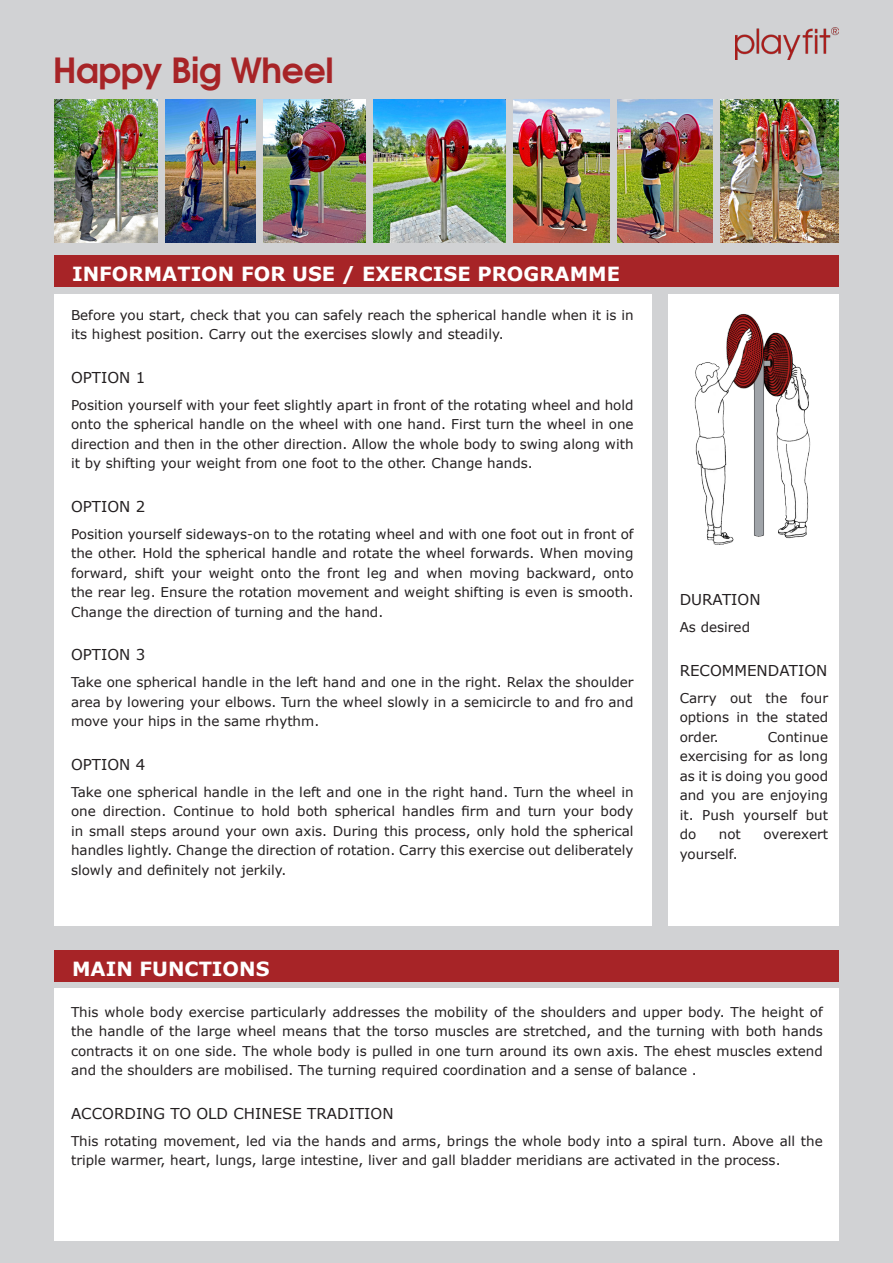
<style>
.page{position:relative;width:893px;height:1263px;background:#d1d2d4}
.page>*{position:absolute;margin:0;border:0;box-sizing:border-box;transform-origin:0 0}
.t1{font:700 34.5px "Te X Gyre Adventor";letter-spacing:-.01em;color:#a72427}
.t2{font:700 19.5px "Verdana";color:#fff}
.t3{font:15px "Verdana";color:#231f20}
.t4{font:13.5px/19.5px "Verdana";color:#231f20;text-align:justify}
</style>
<div class="page">
<img style="left:736px;top:27px;width:103px;height:32px">
<div style="left:669px;top:294px;width:170px;height:632px;background:#fff"></div>
<div style="left:54px;top:294px;width:598px;height:632px;background:#fff"></div>
<div style="left:54px;top:989px;width:785px;height:252px;background:#fff"></div>
<div style="left:54px;top:255px;width:785px;height:32px;background:#a72427"></div>
<div style="left:54px;top:950px;width:785px;height:31px;background:#a72427"></div>
<img style="left:374px;top:99px;width:131px;height:143px">
<img style="left:721px;top:99px;width:118px;height:143px">
<img style="left:54px;top:99px;width:103px;height:143px">
<img style="left:694px;top:314px;width:117px;height:231px">
<img style="left:617px;top:99px;width:96px;height:143px">
<img style="left:514px;top:99px;width:95px;height:143px">
<img style="left:165px;top:99px;width:90px;height:143px">
<img style="left:263px;top:99px;width:103px;height:143px">
<p class="t1" style="left:53px;top:40px;width:282px">Happy Big Wheel</p>
<h2 class="t2" style="left:72px;top:260px;width:549px">INFORMATION FOR USE / EXERCISE PROGRAMME</h2>
<p class="t4" style="left:71px;top:305px;width:564px">Before you start, check that you can safely reach the spherical handle when it is in its highest position. Carry out the exercises slowly and steadily.</p>
<p class="t3" style="left:71px;top:367px;width:76px">OPTION 1</p>
<p class="t4" style="left:71px;top:395px;width:564px">Position yourself with your feet slightly apart in front of the rotating wheel and hold onto the spherical handle on the wheel with one hand. First turn the wheel in one direction and then in the other direction. Allow the whole body to swing along with it by shifting your weight from one foot to the other. Change hands.</p>
<p class="t3" style="left:71px;top:496px;width:76px">OPTION 2</p>
<p class="t4" style="left:71px;top:524px;width:564px">Position yourself sideways-on to the rotating wheel and with one foot out in front of the other. Hold the spherical handle and rotate the wheel forwards. When moving forward, shift your weight onto the front leg and when moving backward, onto the rear leg. Ensure the rotation movement and weight shifting is even is smooth.<br>Change the direction of turning and the hand.</p>
<p class="t3" style="left:71px;top:645px;width:76px">OPTION 3</p>
<p class="t4" style="left:71px;top:673px;width:564px">Take one spherical handle in the left hand and one in the right. Relax the shoulder area by lowering your elbows. Turn the wheel slowly in a semicircle to and fro and move your hips in the same rhythm.</p>
<p class="t3" style="left:71px;top:754px;width:76px">OPTION 4</p>
<p class="t4" style="left:71px;top:782px;width:564px">Take one spherical handle in the left and one in the right hand. Turn the wheel in one direction. Continue to hold both spherical handles firm and turn your body in small steps around your own axis. During this process, only hold the spherical handles lightly. Change the direction of rotation. Carry this exercise out deliberately slowly and definitely not jerkily.</p>
<h2 class="t2" style="left:72px;top:955px;width:199px">MAIN FUNCTIONS</h2>
<p class="t3" style="left:680px;top:589px;width:82px">DURATION</p>
<p class="t4" style="left:680px;top:617px;width:72px">As desired</p>
<p class="t3" style="left:680px;top:660px;width:149px">RECOMMENDATION</p>
<p class="t4" style="left:680px;top:688px;width:150px">Carry out the four options in the stated order.</p>
<p class="t4" style="left:680px;top:727px;width:150px;text-indent:88px">Continue exercising for as long as it is doing you good and you are enjoying it. Push yourself but do</p>
<p class="t4" style="left:719px;top:824px;width:24px">not</p>
<p class="t4" style="left:763px;top:824px;width:66px">overexert</p>
<p class="t4" style="left:680px;top:844px;width:60px">yourself.</p>
<p class="t4" style="left:71px;top:1002px;width:753px">This whole body exercise particularly addresses the mobility of the shoulders and upper body. The height of the handle of the large wheel means that the torso muscles are stretched, and the turning with both hands contracts it on one side. The whole body is pulled in one turn around its own axis. The ehest muscles extend and the shoulders are mobilised. The turning required coordination and a sense of balance .</p>
<p class="t3" style="left:71px;top:1103px;width:324px">ACCORDING TO OLD CHINESE TRADITION</p>
<p class="t4" style="left:71px;top:1131px;width:753px">This rotating movement, led via the hands and arms, brings the whole body into a spiral turn. Above all the triple warmer, heart, lungs, large intestine, liver and gall bladder meridians are activated in the process.</p>
</div>
